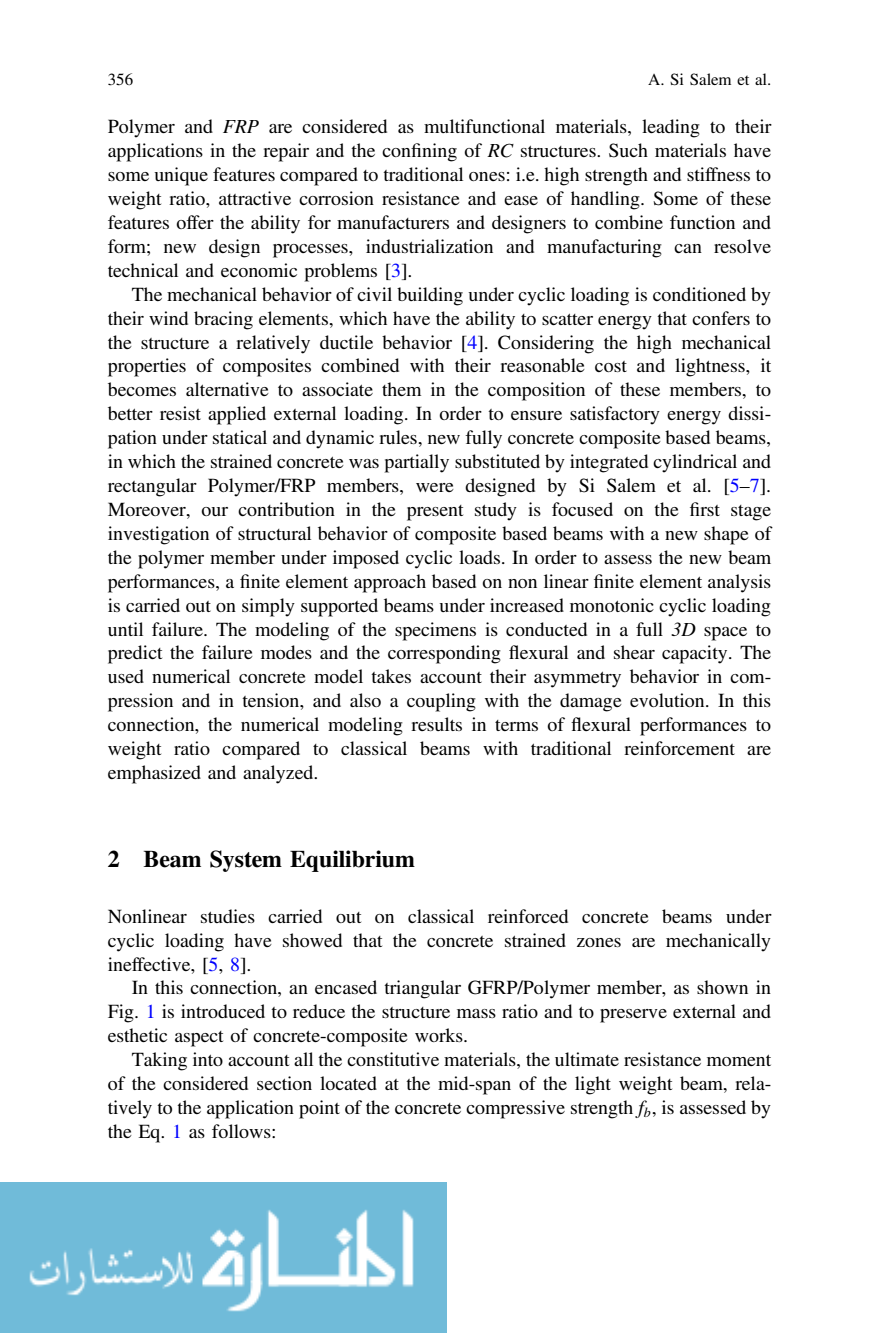
<style>
.page{position:relative;width:879px;height:1333px;background:#fff}
.page>*{position:absolute;margin:0;border:0;box-sizing:border-box;transform-origin:0 0}
.t1{font:24px "Gdfktb Mlqhqs Adv T Teeee 58 d 9.B";color:#000}
.t2{font:20px/24px "Fbxqhs Qkwldy Adv TT5 ada 87 cc";color:#000;text-align:justify}
.t3{font:17px "Fbxqhs Qkwldy Adv TT5 ada 87 cc";color:#000}
.s1{font-family:"Qxmrjj Mpqthg Adv T Tf 2 e 4 df 62.I"}
.s2{font-family:"Vnntwg Mcxwdw Adv TT5 ada 87 cc+fb"}
.s3{color:#00f}
.s4{font-family:"Fwgfnm Bjjfqt Adv TT5 ada 87 cc"}
.s5{font-family:"Qfvqgg Mnvvqm Adv GTIMES R"}
</style>
<div class="page">
<img style="left:0;top:1182px;width:446px;height:150px">
<p class="t3" style="left:108px;top:73px;width:27px">356</p>
<p class="t3" style="left:648px;top:73px;width:125px">A. Si Salem et al.</p>
<p class="t2" style="left:108px;top:116px;width:665px">Polymer and <span class="s1">FRP</span> are considered as multifunctional materials, leading to their applications in the repair and the con<span class="s2">fi</span>ning of <span class="s1">RC</span> structures. Such materials have some unique features compared to traditional ones: i.e. high strength and stiffness to weight ratio, attractive corrosion resistance and ease of handling. Some of these features offer the ability for manufacturers and designers to combine function and form; new design processes, industrialization and manufacturing can resolve technical and economic problems [<span class="s3">3</span>].</p>
<p class="t2" style="left:108px;top:284px;width:665px;text-indent:24px">The mechanical behavior of civil building under cyclic loading is conditioned by their wind bracing elements, which have the ability to scatter energy that confers to the structure a relatively ductile behavior [<span class="s3">4</span>]. Considering the high mechanical properties of composites combined with their reasonable cost and lightness, it becomes alternative to associate them in the composition of these members, to better resist applied external loading. In order to ensure satisfactory energy dissi&shy;pation under statical and dynamic rules, new fully concrete composite based beams, in which the strained concrete was partially substituted by integrated cylindrical and rectangular Polymer/FRP members, were designed by Si Salem et al. [<span class="s3">5</span><span class="s4">–</span><span class="s3">7</span>].<br>Moreover, our contribution in the present study is focused on the <span class="s2">fi</span>rst stage investigation of structural behavior of composite based beams with a new shape of the polymer member under imposed cyclic loads. In order to assess the new beam performances, a <span class="s2">fi</span>nite element approach based on non linear <span class="s2">fi</span>nite element analysis is carried out on simply supported beams under increased monotonic cyclic loading until failure. The modeling of the specimens is conducted in a full <span class="s1">3D</span> space to predict the failure modes and the corresponding <span class="s5">fl</span>exural and shear capacity. The used numerical concrete model takes account their asymmetry behavior in com&shy;pression and in tension, and also a coupling with the damage evolution. In this connection, the numerical modeling results in terms of <span class="s5">fl</span>exural performances to weight ratio compared to classical beams with traditional reinforcement are emphasized and analyzed.</p>
<p class="t1" style="left:108px;top:850px;width:308px">2 Beam System Equilibrium</p>
<p class="t2" style="left:108px;top:906px;width:665px">Nonlinear studies carried out on classical reinforced concrete beams under cyclic loading have showed that the concrete strained zones are mechanically ineffective, [<span class="s3">5</span>, <span class="s3">8</span>].</p>
<p class="t2" style="left:108px;top:977px;width:665px;text-indent:24px">In this connection, an encased triangular GFRP/Polymer member, as shown in Fig. <span class="s3">1</span> is introduced to reduce the structure mass ratio and to preserve external and esthetic aspect of concrete-composite works.</p>
<p class="t2" style="left:108px;top:1049px;width:665px;text-indent:24px">Taking into account all the constitutive materials, the ultimate resistance moment of the considered section located at the mid-span of the light weight beam, rela&shy;tively to the application point of the concrete compressive strength <span class="s1">f</span><sub>b</sub>, is assessed by the Eq. <span class="s3">1</span> as follows:</p>
</div>
